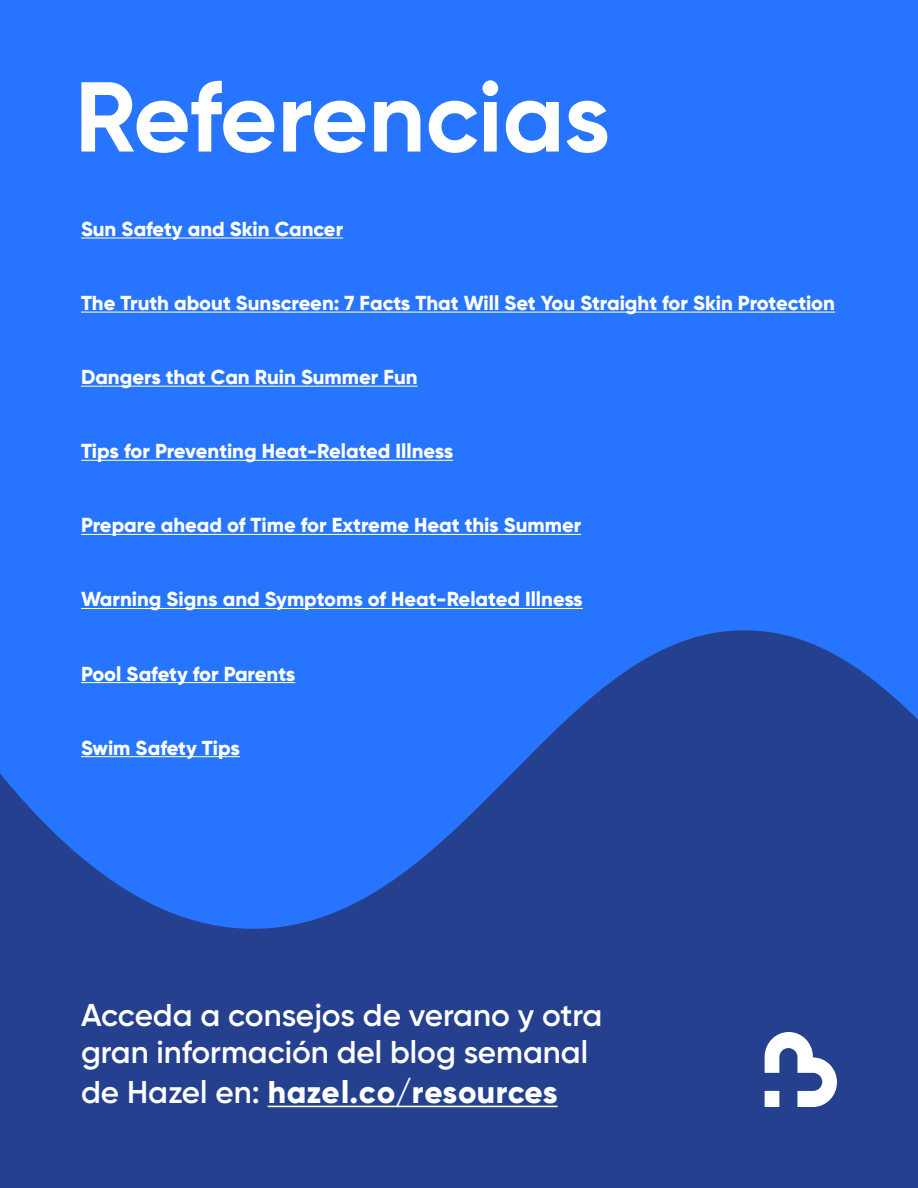
<style>
.page{position:relative;width:918px;height:1188px;background:#2775ff}
.page>*{position:absolute;margin:0;border:0;box-sizing:border-box;transform-origin:0 0}
.t1{font:700 99px "Gilroy";letter-spacing:-.005em;color:#fff}
.t2{font:600 31.5px/37px "Gilroy";color:#fff}
.t3{font:800 31.5px "Gilroy";letter-spacing:.01em;color:#fff}
.t4{font:800 20.25px "Gilroy";color:#fff}
.s1{font-weight:600}
</style>
<div class="page">
<svg style="left:0;top:630px;width:918px;height:558px;fill:#25408f"></svg>
<svg style="left:765px;top:1032px;width:72px;height:75px;background:#8c9bc4"></svg>
<hr style="left:81px;top:237px;width:262px;height:2px;background:#fff">
<hr style="left:81px;top:312px;width:754px;height:1px;background:#fff">
<hr style="left:81px;top:386px;width:337px;height:1px;background:#fff">
<hr style="left:81px;top:460px;width:372px;height:1px;background:#fff">
<hr style="left:81px;top:534px;width:500px;height:1px;background:#fff">
<hr style="left:81px;top:608px;width:502px;height:1px;background:#fff">
<hr style="left:81px;top:682px;width:214px;height:1px;background:#fff">
<hr style="left:81px;top:756px;width:159px;height:1px;background:#fff">
<hr style="left:268px;top:1106px;width:290px;height:1px;background:#fff">
<h1 class="t1" style="left:75px;top:55px;width:537px">Referencias</h1>
<p class="t4" style="left:81px;top:216px;width:264px">Sun Safety and Skin Cancer</p>
<p class="t4" style="left:81px;top:290px;width:756px">The Truth about Sunscreen: 7 Facts That Will Set You Straight for Skin Protection</p>
<p class="t4" style="left:81px;top:364px;width:338px">Dangers that Can Ruin Summer Fun</p>
<p class="t4" style="left:81px;top:438px;width:374px">Tips for Preventing Heat-Related Illness</p>
<p class="t4" style="left:81px;top:513px;width:502px">Prepare ahead of Time for Extreme Heat this Summer</p>
<p class="t4" style="left:81px;top:587px;width:503px">Warning Signs and Symptoms of Heat-Related Illness</p>
<p class="t4" style="left:81px;top:661px;width:216px">Pool Safety for Parents</p>
<p class="t4" style="left:81px;top:735px;width:160px">Swim Safety Tips</p>
<h2 class="t2" style="left:81px;top:996px;width:523px">Acceda a consejos de verano y otra gran información del blog semanal</h2>
<h2 class="t3" style="left:81px;top:1072px;width:478px"><span class="s1">de Hazel en:</span> hazel.co/resources</h2>
</div>
